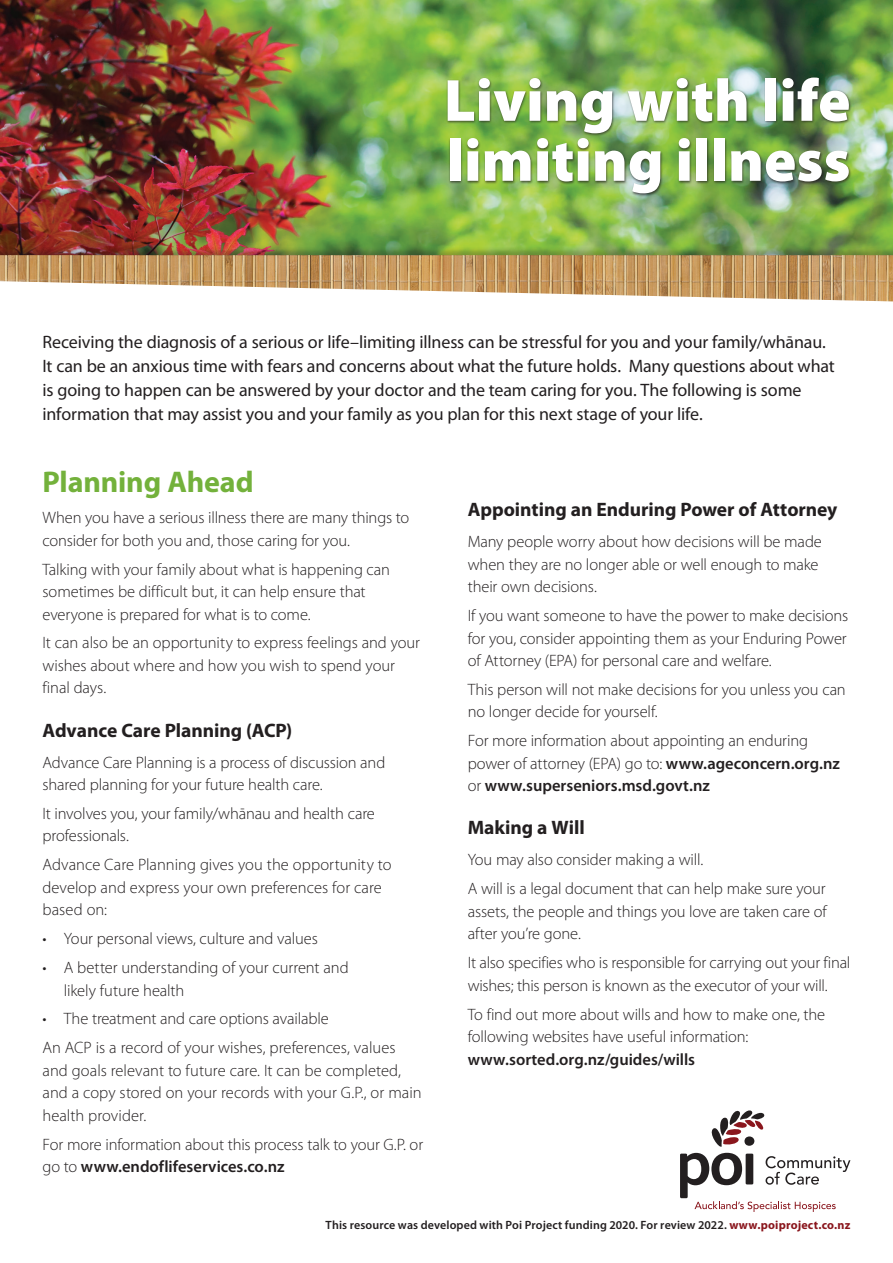
<style>
.page{position:relative;width:893px;height:1263px;background:#fff}
.page>*{position:absolute;margin:0;border:0;box-sizing:border-box;transform-origin:0 0}
.t1{font:900 60px/60px "Myriad Pro";color:#fff}
.t2{font:700 30px "Myriad Pro";letter-spacing:-.005em;color:#73b13b}
.t3{font:700 19.5px "Myriad Pro";color:#231f20}
.t4{font:18px/24px "Myriad Pro";letter-spacing:-.01em;color:#231f20}
.t5{font:300 16.5px/22.5px "Myriad Pro";letter-spacing:-.005em;color:#231f20}
.t6{font:600 16.5px "Myriad Pro";color:#231f20}
.t7{font:600 12px "Myriad Pro";letter-spacing:.01em;color:#231f20}
.s1{font-weight:600}
.s2{font-weight:700;color:#8a161d}
</style>
<div class="page">
<img style="left:0;top:0;width:893px;height:246px">
<div style="left:446px;top:76px;width:406px;height:120px;background:#231f20;opacity:.7"></div>
<svg style="left:680px;top:1110px;width:170px;height:102px"></svg>
<div style="left:0;top:246px;width:893px;height:56px;background:#231f20;opacity:.3"></div>
<h1 class="t1" style="left:444px;top:68px;width:408px">Living with life limiting illness</h1>
<p class="t4" style="left:43px;top:330px;width:794px">Receiving the diagnosis of a serious or life–limiting illness can be stressful for you and your family/whānau.<br>It can be an anxious time with fears and concerns about what the future holds. Many questions about what is going to happen can be answered by your doctor and the team caring for you. The following is some information that may assist you and your family as you plan for this next stage of your life.</p>
<h2 class="t2" style="left:43px;top:462px;width:213px">Planning Ahead</h2>
<p class="t5" style="left:43px;top:506px;width:368px">When you have a serious illness there are many things to consider for both you and, those caring for you.</p>
<p class="t5" style="left:43px;top:558px;width:349px">Talking with your family about what is happening can sometimes be difficult but, it can help ensure that everyone is prepared for what is to come.</p>
<p class="t5" style="left:43px;top:631px;width:379px">It can also be an opportunity to express feelings and your wishes about where and how you wish to spend your final days.</p>
<p class="t3" style="left:43px;top:717px;width:251px">Advance Care Planning (ACP)</p>
<p class="t5" style="left:43px;top:751px;width:344px">Advance Care Planning is a process of discussion and shared planning for your future health care.</p>
<p class="t5" style="left:43px;top:802px;width:334px">It involves you, your family/whānau and health care professionals.</p>
<p class="t5" style="left:43px;top:853px;width:350px">Advance Care Planning gives you the opportunity to develop and express your own preferences for care based on:</p>
<p class="t5" style="left:43px;top:927px;width:277px">• Your personal views, culture and values</p>
<p class="t5" style="left:64px;top:956px;width:286px;text-indent:-21px">• A better understanding of your current and likely future health</p>
<p class="t5" style="left:43px;top:1004px;width:355px;line-height:28.8px">• The treatment and care options available<br>An ACP is a record of your wishes, preferences, values</p>
<p class="t5" style="left:43px;top:1059px;width:381px">and goals relevant to future care. It can be completed, and a copy stored on your records with your G.P., or main health provider.</p>
<p class="t5" style="left:43px;top:1133px;width:382px">For more information about this process talk to your G.P. or go to <span class="s1">www.endoflifeservices.co.nz</span></p>
<p class="t3" style="left:468px;top:497px;width:371px">Appointing an Enduring Power of Attorney</p>
<p class="t5" style="left:468px;top:530px;width:356px">Many people worry about how decisions will be made when they are no longer able or well enough to make their own decisions.</p>
<p class="t5" style="left:468px;top:604px;width:382px;text-align:justify">If you want someone to have the power to make decisions for you, consider appointing them as your Enduring Power of Attorney (EPA) for personal care and welfare.</p>
<p class="t5" style="left:468px;top:678px;width:380px">This person will not make decisions for you unless you can no longer decide for yourself.</p>
<p class="t5" style="left:468px;top:729px;width:374px">For more information about appointing an enduring power of attorney (EPA) go to: <span class="s1">www.ageconcern.org.nz </span>or <span class="s1">www.superseniors.msd.govt.nz</span></p>
<p class="t3" style="left:468px;top:815px;width:118px">Making a Will</p>
<p class="t5" style="left:468px;top:845px;width:359px;line-height:28.8px">You may also consider making a will.<br>A will is a legal document that can help make sure your</p>
<p class="t5" style="left:468px;top:900px;width:361px">assets, the people and things you love are taken care of after you’re gone.</p>
<p class="t5" style="left:468px;top:951px;width:384px">It also specifies who is responsible for carrying out your final wishes; this person is known as the executor of your will.</p>
<p class="t5" style="left:468px;top:1003px;width:359px">To find out more about wills and how to make one, the following websites have useful information:</p>
<p class="t6" style="left:468px;top:1048px;width:229px">www.sorted.org.nz/guides/wills</p>
<p class="t7" style="left:326px;top:1217px;width:526px">This resource was developed with Poi Project funding 2020. For review 2022. <span class="s2">www.poiproject.co.nz</span></p>
</div>
